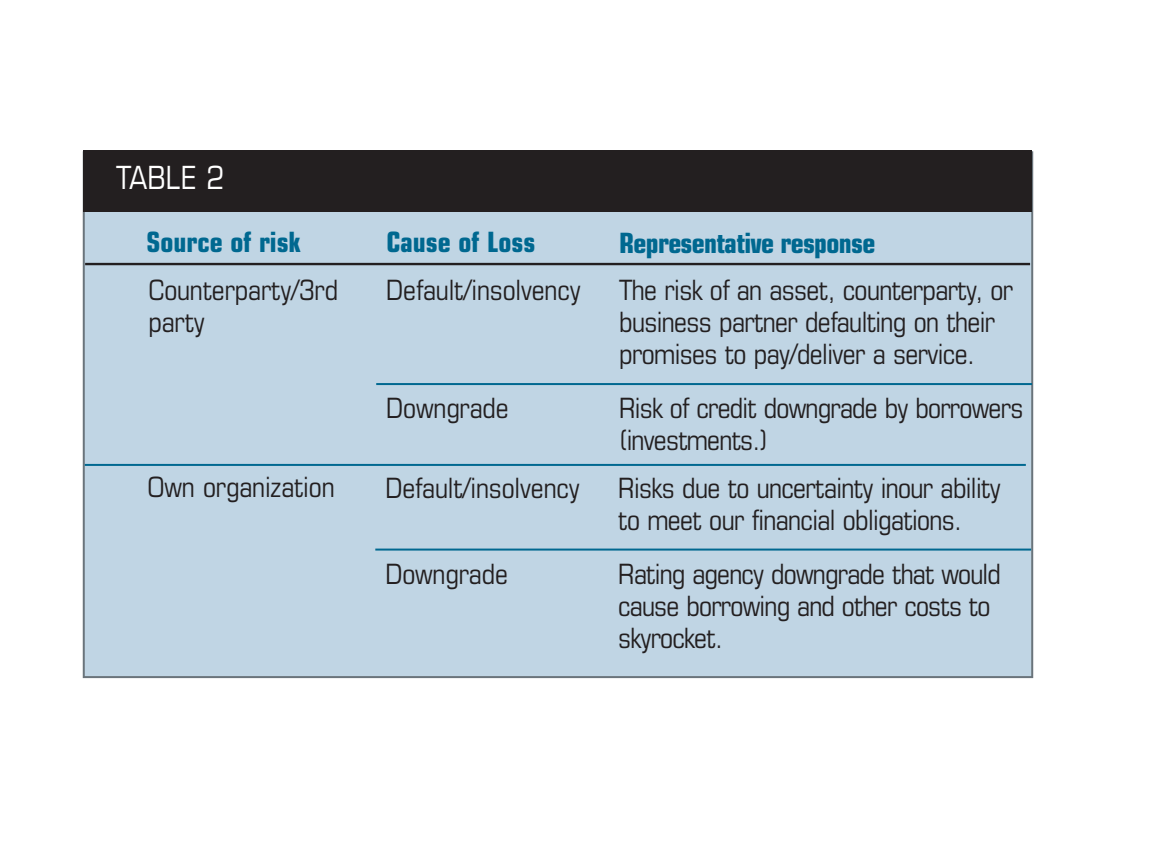
<style>
.page{position:relative;width:1152px;height:864px;background:#fff}
.page>*{position:absolute;margin:0;border:0;box-sizing:border-box;transform-origin:0 0}
.t1{font:condensed 32px "Eurostile";color:#fff}
.t2{font:condensed 28px/32px "Eurostile";letter-spacing:-.02em;color:#231f20}
.t3{font:700 condensed 28px "Eurostile";color:#006890}
.t4{font:700 condensed 28px "Eurostile";letter-spacing:-.025em;color:#006890}
</style>
<div class="page">
<div style="left:84px;top:152px;width:948px;height:525px;background:#c0d5e4"></div>
<div style="left:83px;top:150px;width:948px;height:61px;background:#231f20"></div>
<hr style="left:85px;top:263px;width:945px;height:2px;background:#231f20">
<hr style="left:376px;top:383px;width:656px;height:2px;background:#006890">
<hr style="left:85px;top:464px;width:941px;height:2px;background:#006890">
<hr style="left:375px;top:549px;width:656px;height:2px;background:#006890">
<p class="t1" style="left:116px;top:166px;width:110px">TABLE 2</p>
<p class="t3" style="left:147px;top:232px;width:156px">Source of risk</p>
<p class="t3" style="left:386px;top:232px;width:150px">Cause of Loss</p>
<p class="t4" style="left:619px;top:233px;width:258px">Representative response</p>
<p class="t2" style="left:386px;top:277px;width:196px">Default/insolvency</p>
<p class="t2" style="left:619px;top:277px;width:396px">The risk of an asset, counterparty, or business partner defaulting on their promises to pay/deliver a service.</p>
<p class="t2" style="left:386px;top:395px;width:124px">Downgrade</p>
<p class="t2" style="left:619px;top:395px;width:406px">Risk of credit downgrade by borrowers (investments.)</p>
<p class="t2" style="left:148px;top:474px;width:189px">Own organization</p>
<p class="t2" style="left:385px;top:474px;width:196px">Default/insolvency</p>
<p class="t2" style="left:618px;top:474px;width:384px">Risks due to uncertainty inour ability to meet our financial obligations.</p>
<p class="t2" style="left:385px;top:560px;width:124px">Downgrade</p>
<p class="t2" style="left:618px;top:560px;width:384px">Rating agency downgrade that would cause borrowing and other costs to skyrocket.</p>
<p class="t2" style="left:148px;top:276px;width:191px">Counterparty/3rd party</p>
</div>
